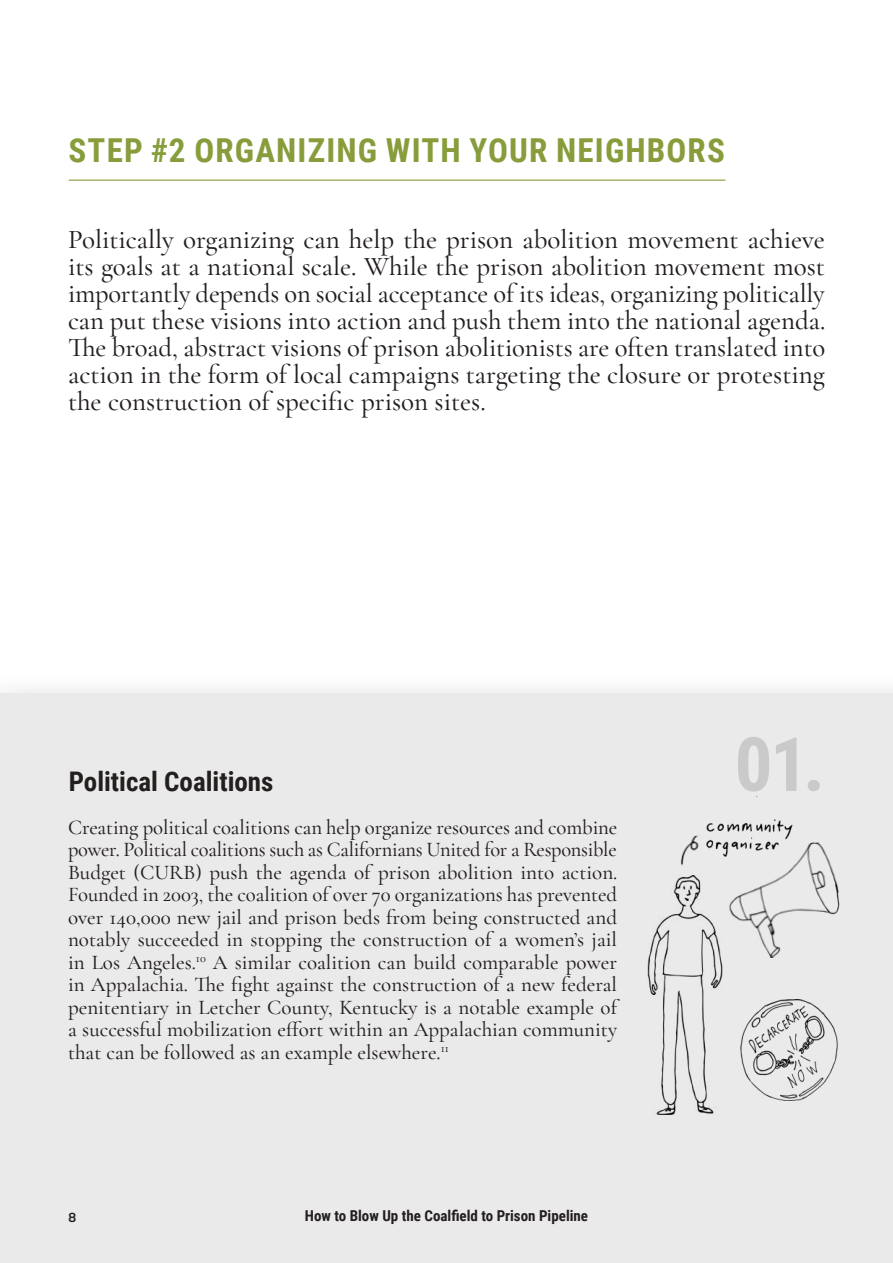
<style>
.page{position:relative;width:893px;height:1263px;background:#fff}
.page>*{position:absolute;margin:0;border:0;box-sizing:border-box;transform-origin:0 0}
.t1{font:700 75px "Roboto Condensed";color:#cbcacb}
.t2{font:700 33px "Roboto Condensed";letter-spacing:.035em;color:#879c3b}
.t3{font:500 27px/27px "Cormorant Garamond";color:#241f1f;text-align:justify}
.t4{font:700 27px "Roboto Condensed";color:#241f1f}
.t5{font:500 21px/22.5px "Cormorant Garamond";color:#241f1f;text-align:justify}
.t6{font:700 15px "Roboto Condensed";color:#241f1f}
.t7{font:13.5px "Kyrial Sans Pro";color:#241f1f}
.t8{font:600 13.5px "Kyrial Sans Pro";color:#241f1f}
</style>
<div class="page">
<div style="left:0;top:670px;width:893px;height:593px;background:#fbfbfb"></div>
<div style="left:0;top:693px;width:893px;height:570px;background:#ebeaea"></div>
<img style="left:647px;top:901px;width:76px;height:213px">
<img style="left:740px;top:999px;width:98px;height:102px">
<img style="left:729px;top:842px;width:111px;height:116px">
<img style="left:695px;top:796px;width:102px;height:72px">
<img style="left:673px;top:836px;width:46px;height:65px">
<hr style="left:69px;top:180px;width:656px;height:1px;background:#879c3b">
<h2 class="t2" style="left:69px;top:127px;width:658px">STEP #2 ORGANIZING WITH YOUR NEIGHBORS</h2>
<p class="t3" style="left:68px;top:226px;width:759px">Politically organizing can help the prison abolition movement achieve its goals at a national scale. While the prison abolition movement most importantly depends on social acceptance of its ideas, organizing politically can put these visions into action and push them into the national agenda.<br>The broad, abstract visions of prison abolitionists are often translated into action in the form of local campaigns targeting the closure or protesting the construction of specific prison sites.</p>
<p class="t4" style="left:69px;top:762px;width:206px">Political Coalitions</p>
<p class="t5" style="left:68px;top:815px;width:551px">Creating political coalitions can help organize resources and combine power. Political coalitions such as Californians United for a Responsible Budget (CURB) push the agenda of prison abolition into action.<br>Founded in 2003, the coalition of over 70 organizations has prevented over 140,000 new jail and prison beds from being constructed and notably succeeded in stopping the construction of a women’s jail in Los Angeles.<sup>10</sup> A similar coalition can build comparable power in Appalachia. The fight against the construction of a new federal penitentiary in Letcher County, Kentucky is a notable example of a successful mobilization effort within an Appalachian community that can be followed as an example elsewhere.<sup>11</sup></p>
<p class="t6" style="left:305px;top:1205px;width:285px">How to Blow Up the Coalfield to Prison Pipeline</p>
<p class="t8" style="left:68px;top:1208px;width:10px">8</p>
<p class="t7" style="left:357px;top:1208px;width:181px">PUT YOUR BOOK TITLE HERE</p>
<h1 class="t1" style="left:735px;top:712px;width:92px">01.</h1>
</div>
